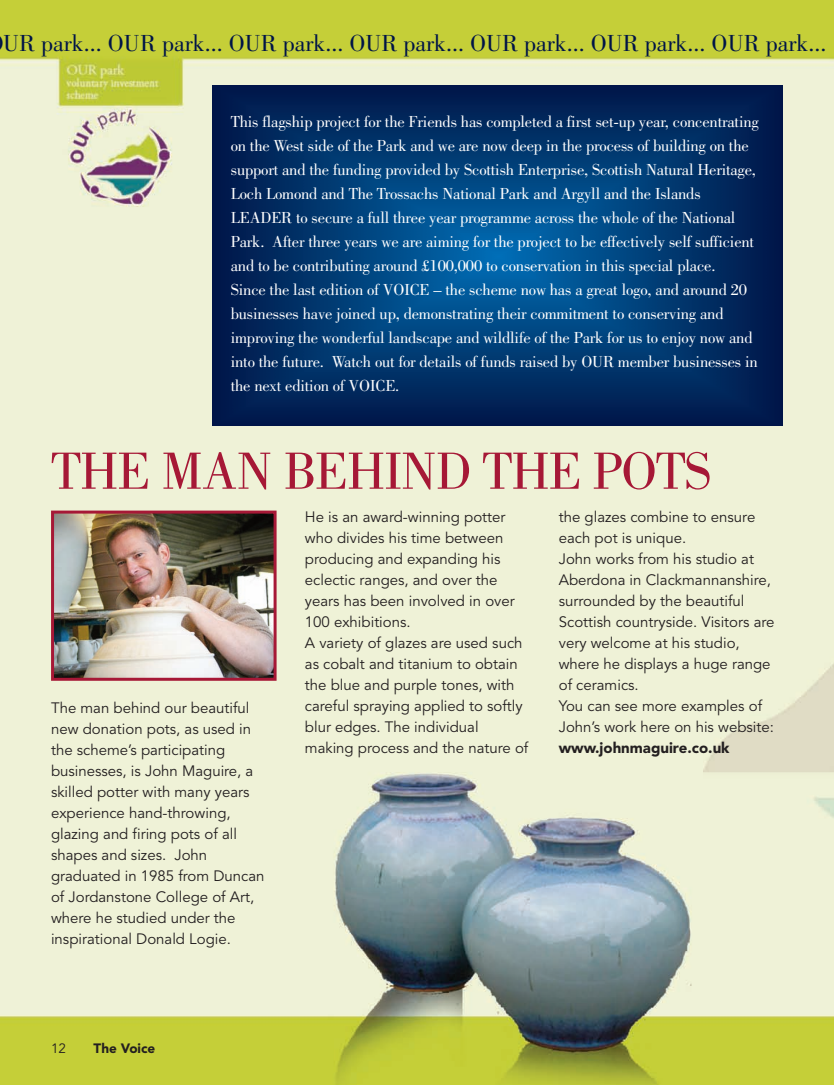
<style>
.page{position:relative;width:834px;height:1085px;background:#fff}
.page>*{position:absolute;margin:0;border:0;box-sizing:border-box;transform-origin:0 0}
.t1{font:54px "Bodoni";letter-spacing:-.025em;color:#a61836}
.t2{font:24px "Bodoni";color:#001447}
.t3{font:16.5px/24px "Bodoni";letter-spacing:-.01em;color:#fff}
.t4{font:15px/21px "Avenir";color:#231f20}
.t5{font:900 15px "Avenir";color:#231f20}
.t6{font:900 13.5px "Avenir";color:#231f20}
.t7{font:13.5px "Avenir";color:#231f20}
</style>
<div class="page">
<img style="left:0;top:0;width:833px;height:1084px">
<svg style="left:213px;top:85px;width:569px;height:340px;background:#00336a"></svg>
<img style="left:55px;top:514px;width:217px;height:162px">
<div style="left:51px;top:510px;width:225px;height:170px;border:3px solid #a61836"></div>
<h2 class="t2" style="left:3px;top:34px;width:824px">UR park... OUR park... OUR park... OUR park... OUR park... OUR park... OUR park...</h2>
<p class="t3" style="left:231px;top:111px;width:529px">This flagship project for the Friends has completed a first set-up year, concentrating on the West side of the Park and we are now deep in the process of building on the support and the funding provided by Scottish Enterprise, Scottish Natural Heritage, Loch Lomond and The Trossachs National Park and Argyll and the Islands LEADER to secure a full three year programme across the whole of the National Park. After three years we are aiming for the project to be effectively self sufficient and to be contributing around £100,000 to conservation in this special place.<br>Since the last edition of VOICE – the scheme now has a great logo, and around 20 businesses have joined up, demonstrating their commitment to conserving and improving the wonderful landscape and wildlife of the Park for us to enjoy now and into the future. Watch out for details of funds raised by OUR member businesses in the next edition of VOICE.</p>
<h1 class="t1" style="left:51px;top:451px;width:661px">THE MAN BEHIND THE POTS</h1>
<p class="t4" style="left:51px;top:698px;width:215px">The man behind our beautiful new donation pots, as used in the scheme’s participating businesses, is John Maguire, a skilled potter with many years experience hand-throwing, glazing and firing pots of all shapes and sizes. John graduated in 1985 from Duncan of Jordanstone College of Art, where he studied under the inspirational Donald Logie.</p>
<p class="t7" style="left:51px;top:1042px;width:16px">12</p>
<p class="t6" style="left:94px;top:1042px;width:63px">The Voice</p>
<p class="t4" style="left:305px;top:507px;width:225px">He is an award-winning potter who divides his time between producing and expanding his eclectic ranges, and over the years has been involved in over<br>100 exhibitions.<br>A variety of glazes are used such as cobalt and titanium to obtain the blue and purple tones, with careful spraying applied to softly blur edges. The individual making process and the nature of</p>
<p class="t4" style="left:558px;top:507px;width:217px">the glazes combine to ensure each pot is unique.<br>John works from his studio at<br>Aberdona in Clackmannanshire, surrounded by the beautiful<br>Scottish countryside. Visitors are very welcome at his studio, where he displays a huge range of ceramics.<br>You can see more examples of<br>John’s work here on his website:</p>
<p class="t5" style="left:558px;top:741px;width:172px">www.johnmaguire.co.uk</p>
</div>
